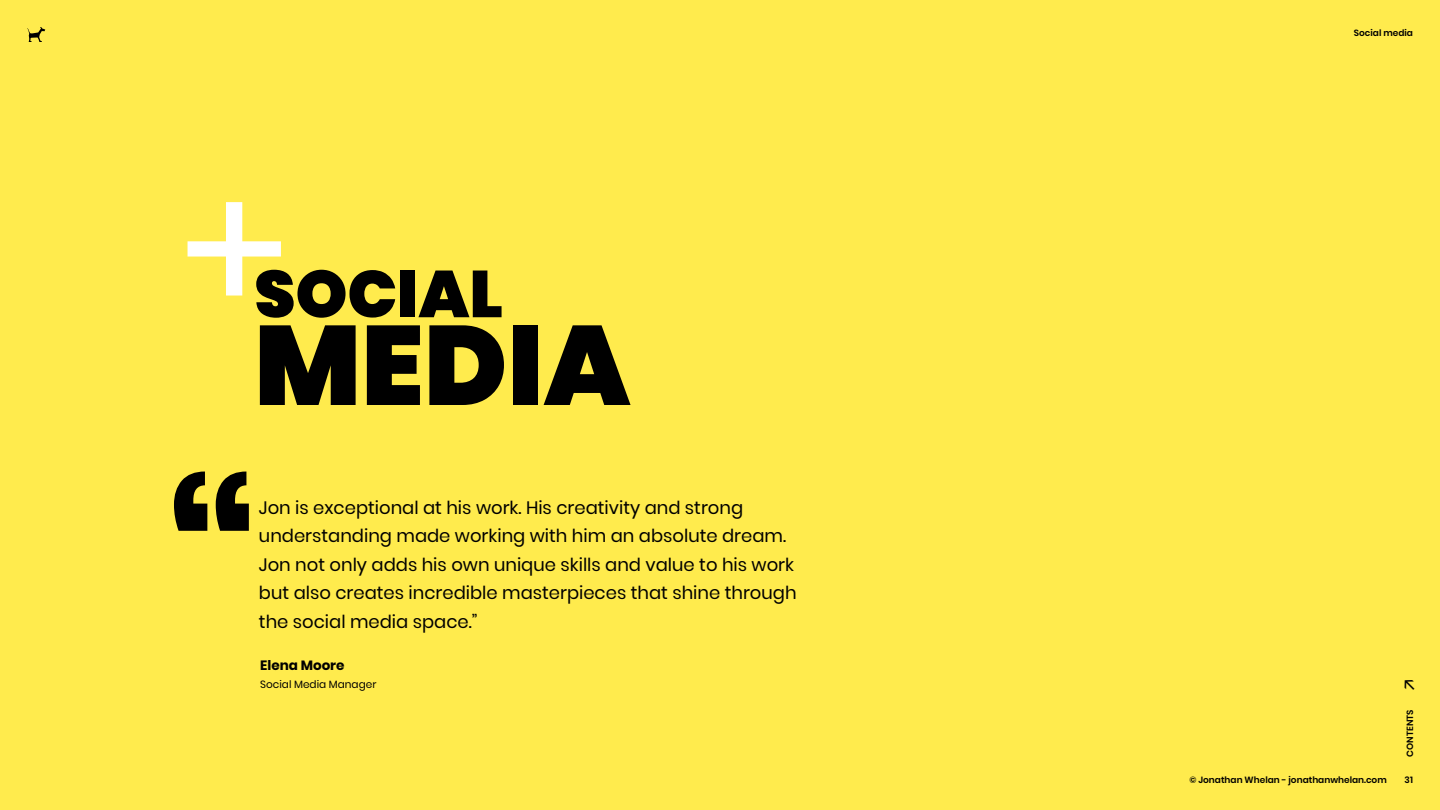
<style>
.page{position:relative;width:1440px;height:810px;background:#ffeb4d}
.page>*{position:absolute;margin:0;border:0;box-sizing:border-box;transform-origin:0 0}
.t1{font:700 219.52px "Poppins";color:#000}
.t2{font:183.15px "Poppins";color:#fff}
.t3{font:900 112.5px "Poppins";color:#000}
.t4{font:900 66px "Poppins";color:#000}
.t5{font:21px "Synthese";color:#000}
.t6{font:18px/28.5px "Poppins";color:#000}
.t7{font:700 13.5px "Poppins";color:#000}
.t8{font:10.5px "Poppins";color:#000}
.t9{font:600 9px "Poppins";color:#000}
</style>
<div class="page">
<svg style="left:27px;top:27px;width:18px;height:15px"></svg>
<h2 class="t2" style="left:182px;top:146px;width:107px">+</h2>
<h3 class="t4" style="left:254px;top:256px;width:250px">SOCIAL</h3>
<h3 class="t3" style="left:254px;top:300px;width:378px">MEDIA</h3>
<h1 class="t1" style="left:164px;top:452px;width:96px">“</h1>
<p class="t6" style="left:259px;top:493px;width:539px">Jon is exceptional at his work. His creativity and strong understanding made working with him an absolute dream.<br>Jon not only adds his own unique skills and value to his work but also creates incredible masterpieces that shine through the social media space.”</p>
<p class="t7" style="left:260px;top:657px;width:86px">Elena Moore</p>
<p class="t8" style="left:260px;top:678px;width:118px">Social Media Manager</p>
<p class="t9" style="left:1354px;top:28px;width:61px">Social media</p>
<p class="t5" style="left:1402px;top:667px;width:16px">↖</p>
<p class="t9" style="left:1190px;top:775px;width:199px">© Jonathan Whelan - jonathanwhelan.com</p>
<p class="t9" style="left:1405px;top:757px;width:49px;rotate:-90deg">CONTENTS</p>
<p class="t9" style="left:1405px;top:775px;width:10px">31</p>
</div>
